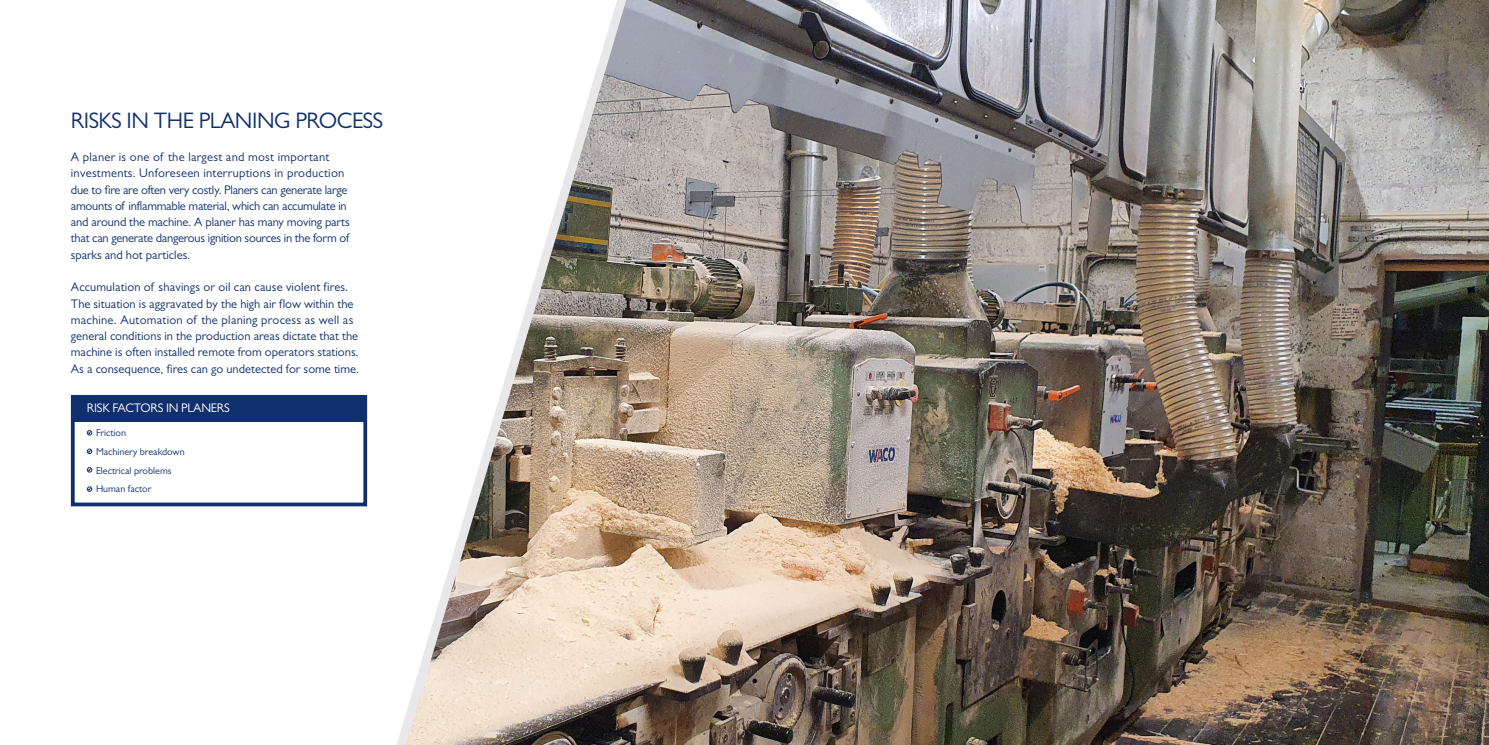
<style>
.page{position:relative;width:1489px;height:745px;background:#fff}
.page>*{position:absolute;margin:0;border:0;box-sizing:border-box;transform-origin:0 0}
.t1{font:22.5px "Gill Sans MT Pro";letter-spacing:-.02em;color:#0f306d}
.t2{font:12.5px/16.2px "Gill Sans MT Pro";color:#0f306d}
.t3{font:12.5px "Gill Sans MT Pro";letter-spacing:-.02em;color:#fff}
.t4{font:10px/18.8px "Gill Sans MT Pro";color:#0f306d}
</style>
<div class="page">
<img style="left:713px;top:0;width:775px;height:744px">
<img style="left:397px;top:0;width:316px;height:744px">
<div style="left:71px;top:394px;width:296px;height:112px;border:4px solid #0f306d"></div>
<div style="left:71px;top:394px;width:294px;height:27px;background:#0f306d"></div>
<svg style="left:87px;top:430px;width:5px;height:5px"></svg>
<svg style="left:87px;top:448px;width:5px;height:5px"></svg>
<svg style="left:87px;top:467px;width:5px;height:5px"></svg>
<svg style="left:87px;top:486px;width:5px;height:5px"></svg>
<h1 class="t1" style="left:71px;top:108px;width:313px">RISKS IN THE PLANING PROCESS</h1>
<p class="t2" style="left:71px;top:149px;width:280px">A planer is one of the largest and most important investments. Unforeseen interruptions in production due to fire are often very costly. Planers can generate large amounts of inflammable material, which can accumulate in and around the machine. A planer has many moving parts that can generate dangerous ignition sources in the form of sparks and hot particles.</p>
<p class="t2" style="left:71px;top:279px;width:290px">Accumulation of shavings or oil can cause violent fires.<br>The situation is aggravated by the high air flow within the machine. Automation of the planing process as well as general conditions in the production areas dictate that the machine is often installed remote from operators stations.<br>As a consequence, fires can go undetected for some time.</p>
<p class="t3" style="left:87px;top:401px;width:144px">RISK FACTORS IN PLANERS</p>
<p class="t4" style="left:96px;top:423px;width:90px">Friction<br>Machinery breakdown<br>Electrical problems<br>Human factor</p>
</div>
